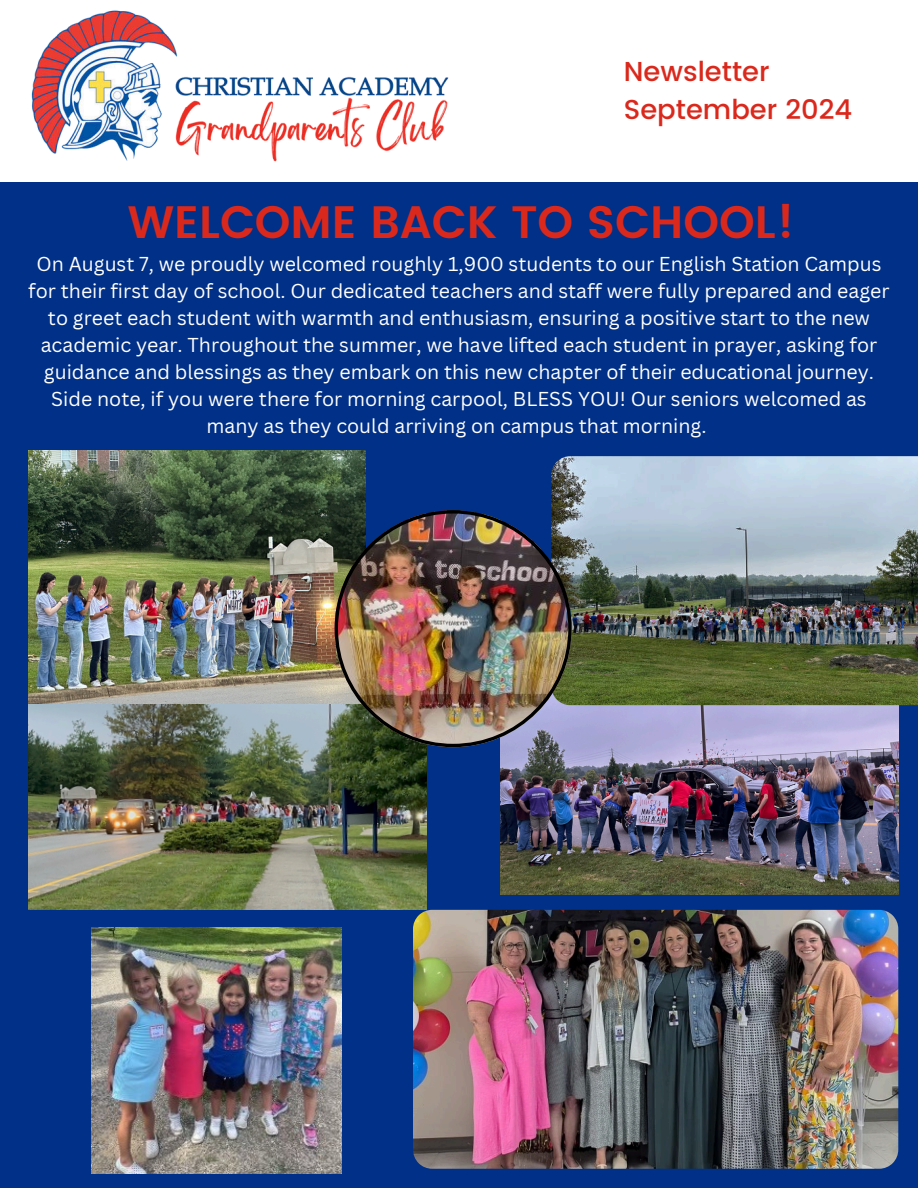
<style>
.page{position:relative;width:918px;height:1188px;background:#003087}
.page>*{position:absolute;margin:0;border:0;box-sizing:border-box;transform-origin:0 0}
.t1{font:600 45.45px "Poppins";color:#da291c}
.t2{font:500 27.3px/38.2px "Poppins";color:#da291c}
.t3{font:19.65px/27px "Canva Sans";color:#fff;text-align:center}
</style>
<div class="page">
<div style="left:0;top:0;width:918px;height:182px;background:#fff"></div>
<img style="left:31px;top:10px;width:418px;height:152px">
<img style="left:413px;top:910px;width:485px;height:259px">
<img style="left:500px;top:705px;width:398px;height:189px">
<img style="left:28px;top:704px;width:398px;height:206px">
<img style="left:551px;top:456px;width:367px;height:249px">
<img style="left:28px;top:451px;width:338px;height:253px">
<img style="left:335px;top:510px;width:237px;height:237px">
<img style="left:92px;top:928px;width:250px;height:245px">
<h2 class="t2" style="left:624px;top:53px;width:230px">Newsletter<br>September 2024</h2>
<h1 class="t1" style="left:128px;top:189px;width:668px">WELCOME BACK TO SCHOOL!</h1>
<p class="t3" style="left:28px;top:251px;width:863px">On August 7, we proudly welcomed roughly 1,900 students to our English Station Campus for their first day of school. Our dedicated teachers and staff were fully prepared and eager to greet each student with warmth and enthusiasm, ensuring a positive start to the new academic year. Throughout the summer, we have lifted each student in prayer, asking for guidance and blessings as they embark on this new chapter of their educational journey.<br>Side note, if you were there for morning carpool, BLESS YOU! Our seniors welcomed as many as they could arriving on campus that morning.</p>
</div>
